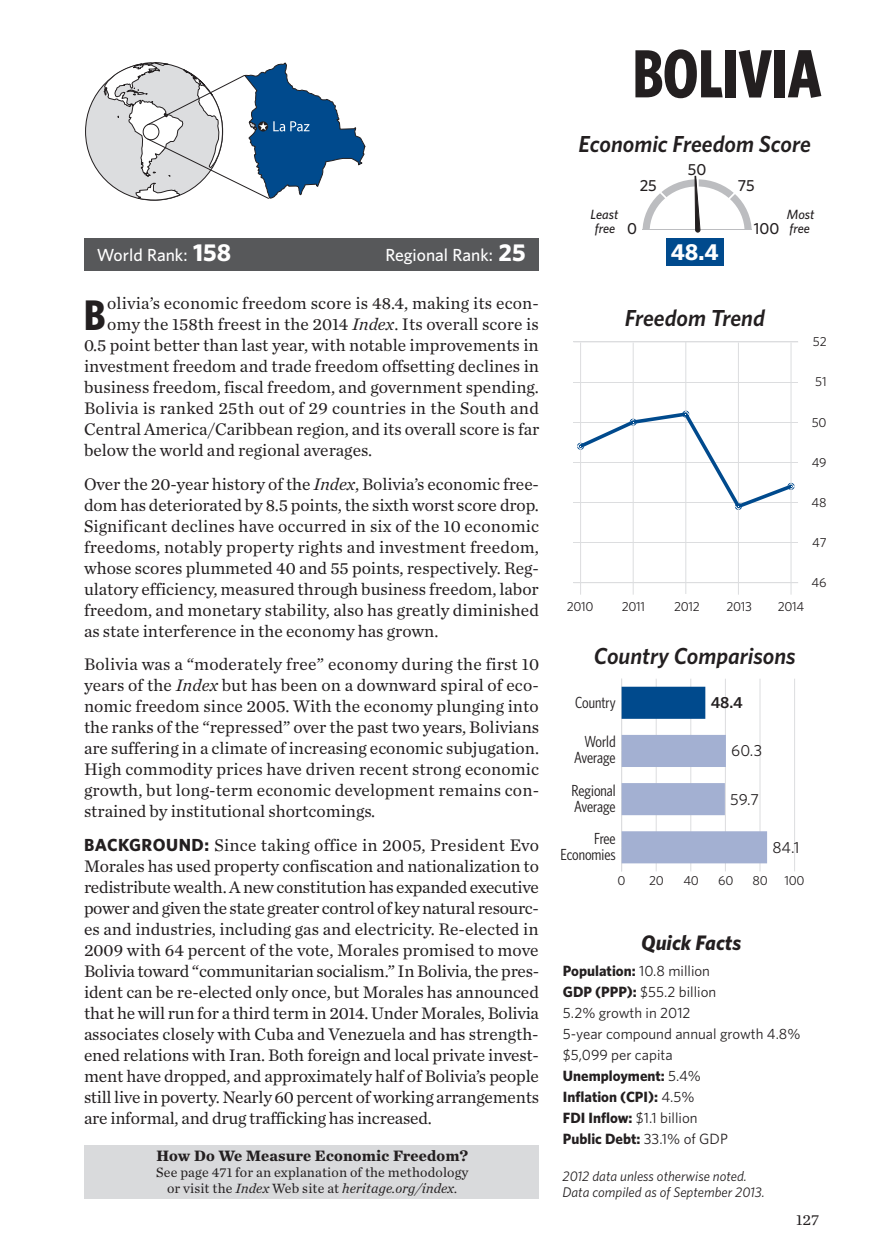
<style>
.page{position:relative;width:882px;height:1260px;background:#fff}
.page>*{position:absolute;margin:0;border:0;box-sizing:border-box;transform-origin:0 0}
.t1{font:700 68.25px "Whitney Condensed";color:#231f20;scale:.9 1}
.t2{font:700 42.88px "Whitney Condensed";color:#231f20}
.t3{font:italic 600 23.1px "Whitney";color:#231f20}
.t4{font:700 23.1px "Whitney";color:#fff}
.t5{font:italic 700 21px "Whitney";color:#231f20}
.t6{font:17.5px/21px "Chronicle Text G1";color:#231f20;text-align:justify}
.t7{font:500 17.5px "Whitney";color:#fff}
.t8{font:16.1px/16.1px "Whitney Condensed";color:#231f20;text-align:right}
.t9{font:16.1px "Whitney";color:#231f20}
.t10{font:500 16.1px "Whitney";color:#231f20}
.t11{font:600 16.1px "Whitney";color:#231f20}
.t12{font:700 15.75px "Chronicle Text G1";letter-spacing:.01em;color:#231f20}
.t13{font:15.75px "Chronicle Text G1";color:#231f20}
.t14{font:14.88px/21px "Whitney";color:#231f20}
.t15{font:14px/15.8px "Chronicle Text G1";letter-spacing:.01em;color:#231f20;text-align:center}
.t16{font:italic 14px/15.8px "Whitney";color:#231f20}
.t17{font:italic 500 13.3px "Whitney";color:#231f20}
.t18{font:13.12px "Whitney";letter-spacing:-.025em;color:#231f20}
.s1{font-weight:700;font-size:24.5px}
.s2{font-style:italic}
.s3{font-family:"Whitney";font-weight:700}
.s4{font-weight:700}
</style>
<div class="page">
<div style="left:85px;top:1145px;width:454px;height:54px;background:#d9dadc"></div>
<hr style="left:656px;top:679px;width:1px;height:192px;background:#dcdddf">
<hr style="left:690px;top:679px;width:1px;height:192px;background:#dcdddf">
<hr style="left:725px;top:679px;width:1px;height:192px;background:#dcdddf">
<hr style="left:760px;top:679px;width:1px;height:192px;background:#dcdddf">
<hr style="left:794px;top:679px;width:1px;height:192px;background:#dcdddf">
<hr style="left:621px;top:679px;width:1px;height:192px;background:#dcdddf">
<hr style="left:580px;top:343px;width:1px;height:252px;background:#dcdddf">
<hr style="left:633px;top:343px;width:1px;height:252px;background:#dcdddf">
<hr style="left:685px;top:342px;width:1px;height:252px;background:#dcdddf">
<hr style="left:738px;top:343px;width:1px;height:252px;background:#dcdddf">
<hr style="left:791px;top:343px;width:1px;height:252px;background:#dcdddf">
<hr style="left:642px;top:229px;width:110px;height:1px;background:#bcbdc0">
<hr style="left:573px;top:582px;width:225px;height:1px;background:#dcdddf">
<hr style="left:573px;top:542px;width:225px;height:1px;background:#dcdddf">
<hr style="left:573px;top:502px;width:225px;height:1px;background:#dcdddf">
<hr style="left:573px;top:462px;width:225px;height:1px;background:#dcdddf">
<hr style="left:573px;top:422px;width:225px;height:1px;background:#dcdddf">
<hr style="left:573px;top:382px;width:225px;height:1px;background:#dcdddf">
<hr style="left:573px;top:341px;width:225px;height:1px;background:#dcdddf">
<svg style="left:577px;top:410px;width:218px;height:101px"></svg>
<div style="left:622px;top:687px;width:83px;height:32px;background:#004a8d"></div>
<div style="left:622px;top:735px;width:104px;height:32px;background:#a3b0d2"></div>
<div style="left:622px;top:783px;width:103px;height:32px;background:#a3b0d2"></div>
<div style="left:622px;top:831px;width:145px;height:32px;background:#a3b0d2"></div>
<svg style="left:646px;top:175px;width:101px;height:220px"></svg>
<div style="left:85px;top:238px;width:454px;height:32px;background:#57585a"></div>
<div style="left:85px;top:63px;width:138px;height:137px;background:#dcdddf;border:1px solid #231f20;border-radius:50%"></div>
<svg style="left:103px;top:62px;width:262px;height:139px"></svg>
<h1 class="t1" style="left:633px;top:30px;width:211px">BOLIVIA</h1>
<h3 class="t3" style="left:579px;top:129px;width:234px">Economic Freedom Score</h3>
<p class="t10" style="left:688px;top:159px;width:20px">50</p>
<p class="t10" style="left:640px;top:175px;width:19px">25</p>
<p class="t10" style="left:738px;top:175px;width:18px">75</p>
<p class="t7" style="left:97px;top:243px;width:136px">World Rank: <span class="s1">158</span></p>
<p class="t7" style="left:385px;top:243px;width:142px">Regional Rank: <span class="s1">25</span></p>
<h2 class="t2" style="left:84px;top:288px;width:23px">B</h2>
<p class="t6" style="left:107px;top:292px;width:433px">olivia’s economic freedom score is 48.4, making its econ-</p>
<p class="t6" style="left:107px;top:313px;width:433px">omy the 158th freest in the 2014 <span class="s2">Index</span>. Its overall score is</p>
<p class="t6" style="left:84px;top:334px;width:456px">0.5 point better than last year, with notable improvements in</p>
<p class="t6" style="left:84px;top:355px;width:457px">investment freedom and trade freedom offsetting declines in</p>
<p class="t6" style="left:84px;top:376px;width:456px">business freedom, fiscal freedom, and government spending.</p>
<p class="t6" style="left:84px;top:397px;width:457px">Bolivia is ranked 25th out of 29 countries in the South and</p>
<p class="t6" style="left:84px;top:418px;width:457px">Central America/Caribbean region, and its overall score is far</p>
<p class="t6" style="left:84px;top:439px;width:290px">below the world and regional averages.</p>
<p class="t6" style="left:84px;top:472px;width:457px">Over the 20-year history of the <span class="s2">Index</span>, Bolivia’s economic free&shy;dom has deteriorated by 8.5 points, the sixth worst score drop.<br>Significant declines have occurred in six of the 10 economic freedoms, notably property rights and investment freedom, whose scores plummeted 40 and 55 points, respectively. Reg&shy;ulatory efficiency, measured through business freedom, labor freedom, and monetary stability, also has greatly diminished as state interference in the economy has grown.</p>
<p class="t6" style="left:84px;top:653px;width:457px">Bolivia was a “moderately free” economy during the first 10 years of the <span class="s2">Index</span> but has been on a downward spiral of eco&shy;nomic freedom since 2005. With the economy plunging into the ranks of the “repressed” over the past two years, Bolivians are suffering in a climate of increasing economic subjugation.<br>High commodity prices have driven recent strong economic growth, but long-term economic development remains con&shy;strained by institutional shortcomings.</p>
<p class="t6" style="left:84px;top:834px;width:457px"><span class="s3">BACKGROUND:</span> Since taking office in 2005, President Evo Morales has used property confiscation and nationalization to redistribute wealth. A new constitution has expanded executive power and given the state greater control of key natural resourc&shy;es and industries, including gas and electricity. Re-elected in 2009 with 64 percent of the vote, Morales promised to move Bolivia toward “communitarian socialism.” In Bolivia, the pres&shy;ident can be re-elected only once, but Morales has announced that he will run for a third term in 2014. Under Morales, Bolivia associates closely with Cuba and Venezuela and has strength&shy;ened relations with Iran. Both foreign and local private invest&shy;ment have dropped, and approximately half of Bolivia’s people still live in poverty. Nearly 60 percent of working arrangements are informal, and drug trafficking has increased.</p>
<p class="t17" style="left:591px;top:206px;width:29px">Least</p>
<p class="t17" style="left:787px;top:206px;width:29px">Most</p>
<p class="t17" style="left:595px;top:220px;width:22px">free</p>
<p class="t17" style="left:790px;top:220px;width:22px">free</p>
<p class="t10" style="left:627px;top:217px;width:11px">0</p>
<p class="t10" style="left:754px;top:217px;width:27px">100</p>
<h3 class="t4" style="left:671px;top:236px;width:49px">48.4</h3>
<h3 class="t3" style="left:625px;top:302px;width:142px">Freedom Trend</h3>
<p class="t18" style="left:813px;top:333px;width:15px">52</p>
<p class="t18" style="left:815px;top:373px;width:13px">51</p>
<p class="t18" style="left:812px;top:413px;width:17px">50</p>
<p class="t18" style="left:812px;top:453px;width:16px">49</p>
<p class="t18" style="left:811px;top:494px;width:17px">48</p>
<p class="t18" style="left:812px;top:534px;width:16px">47</p>
<p class="t18" style="left:567px;top:598px;width:28px">2010</p>
<p class="t18" style="left:622px;top:598px;width:25px">2011</p>
<p class="t18" style="left:674px;top:598px;width:27px">2012</p>
<p class="t18" style="left:726px;top:598px;width:27px">2013</p>
<p class="t18" style="left:778px;top:598px;width:28px">2014</p>
<p class="t18" style="left:812px;top:574px;width:17px">46</p>
<h3 class="t3" style="left:594px;top:641px;width:203px">Country Comparisons</h3>
<p class="t8" style="left:575px;top:694px;width:42px">Country</p>
<p class="t8" style="left:574px;top:733px;width:43px">World<br>Average</p>
<p class="t8" style="left:572px;top:782px;width:46px;text-align:left">Regional<br>Average</p>
<p class="t8" style="left:561px;top:830px;width:57px">Free<br>Economies</p>
<p class="t11" style="left:711px;top:692px;width:34px">48.4</p>
<p class="t9" style="left:731px;top:740px;width:32px">60.3</p>
<p class="t9" style="left:730px;top:788px;width:30px">59.7</p>
<p class="t9" style="left:772px;top:836px;width:29px">84.1</p>
<p class="t18" style="left:618px;top:871px;width:10px">0</p>
<p class="t18" style="left:649px;top:872px;width:16px">20</p>
<p class="t18" style="left:683px;top:872px;width:17px">40</p>
<p class="t18" style="left:718px;top:872px;width:17px">60</p>
<p class="t18" style="left:753px;top:872px;width:17px">80</p>
<p class="t18" style="left:784px;top:872px;width:22px">100</p>
<p class="t5" style="left:641px;top:928px;width:102px">Quick Facts</p>
<p class="t14" style="left:563px;top:960px;width:239px"><span class="s4">Population:</span> 10.8 million<br><span class="s4">GDP (PPP):</span> $55.2 billion<br>5.2% growth in 2012<br>5-year compound annual growth 4.8% $5,099 per capita<br><span class="s4">Unemployment:</span> 5.4%<br><span class="s4">Inflation (CPI):</span> 4.5%<br><span class="s4">FDI Inflow:</span> $1.1 billion<br><span class="s4">Public Debt:</span> 33.1% of GDP</p>
<p class="t12" style="left:157px;top:1143px;width:313px">How Do We Measure Economic Freedom?</p>
<p class="t15" style="left:156px;top:1164px;width:314px">See page 471 for an explanation of the methodology or visit the <span class="s2">Index</span> Web site at <span class="s2">heritage.org/index.</span></p>
<p class="t16" style="left:563px;top:1168px;width:204px">2012 data unless otherwise noted.<br>Data compiled as of September 2013.</p>
<p class="t13" style="left:796px;top:1208px;width:24px">127</p>
</div>
